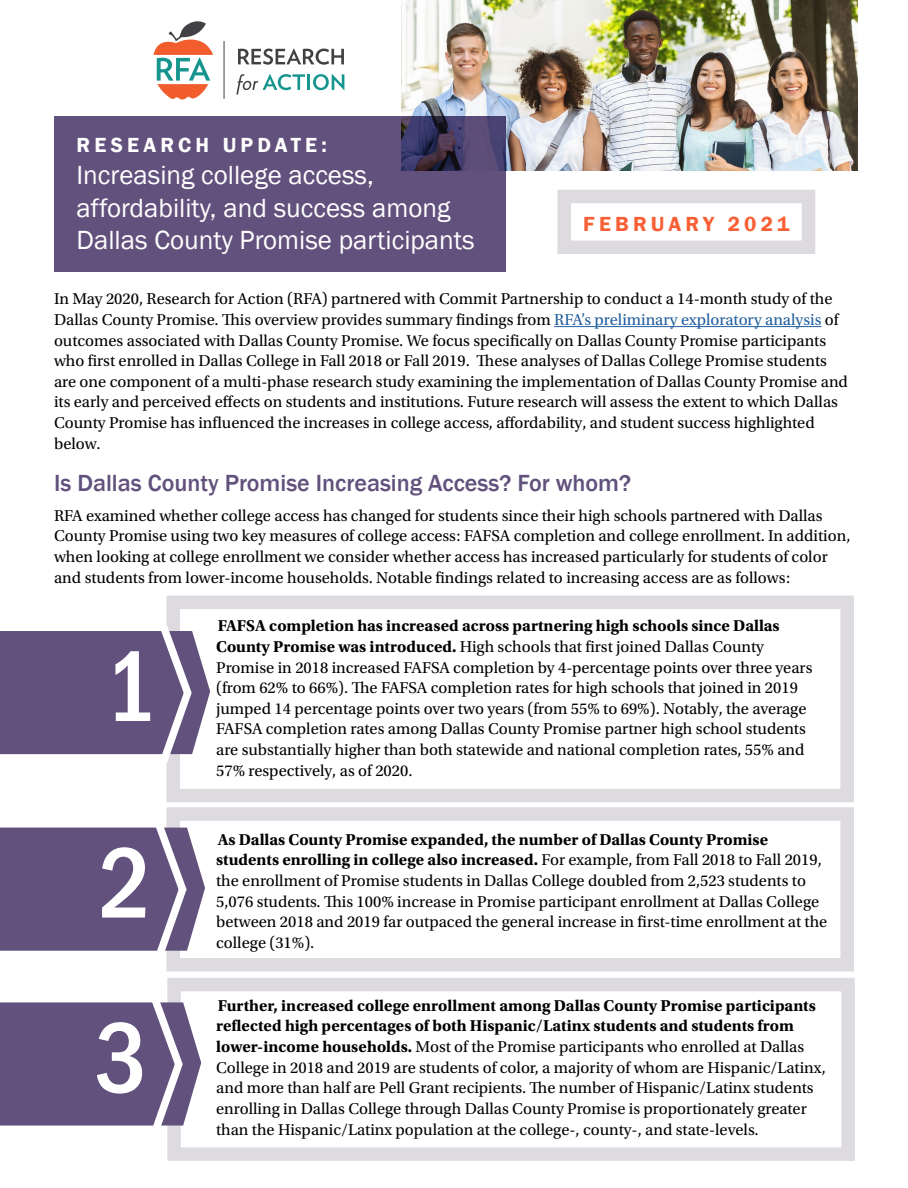
<style>
.page{position:relative;width:908px;height:1188px;background:#fff}
.page>*{position:absolute;margin:0;border:0;box-sizing:border-box;transform-origin:0 0}
.t1{font:500 103.5px/196.5px "Franklin Gothic URW Cond";color:#fff}
.t2{font:27px/32.4px "Franklin Gothic";color:#fff}
.t3{font:500 24px "Franklin Gothic";color:#61517c}
.t4{font:600 21px "Franklin Gothic";letter-spacing:.2em;color:#fff}
.t5{font:600 21px "Franklin Gothic";letter-spacing:.2em;color:#f95f34}
.t6{font:16.5px/20.7px "Utopia Std";color:#000}
.s1{color:#215e9e}
.s2{font-weight:700}
</style>
<div class="page">
<img style="left:401px;top:0;width:456px;height:171px">
<div style="left:54px;top:116px;width:451px;height:156px;background:#61517c"></div>
<svg style="left:153px;top:21px;width:60px;height:79px"></svg>
<hr style="left:224px;top:41px;width:1px;height:58px;background:#414042">
<svg style="left:238px;top:49px;width:106px;height:16px"></svg>
<svg style="left:236px;top:74px;width:69px;height:21px"></svg>
<hr style="left:307px;top:74px;width:3px;height:16px;background:#16958f">
<svg style="left:313px;top:74px;width:31px;height:16px"></svg>
<hr style="left:554px;top:326px;width:267px;height:1px;background:#215e9e">
<div style="left:557px;top:190px;width:258px;height:64px;border:14px solid #dddbe0"></div>
<div style="left:167px;top:978px;width:687px;height:183px;border:14px solid #dddbe0"></div>
<div style="left:166px;top:807px;width:687px;height:165px;border:14px solid #dddbe0"></div>
<div style="left:166px;top:596px;width:687px;height:206px;border:14px solid #dddbe0"></div>
<svg style="left:0;top:617px;width:210px;height:154px"></svg>
<svg style="left:0;top:814px;width:205px;height:154px"></svg>
<svg style="left:0;top:989px;width:201px;height:153px"></svg>
<p class="t4" style="left:76px;top:132px;width:252px">RESEARCH UPDATE:</p>
<h2 class="t2" style="left:76px;top:160px;width:399px">Increasing college access, affordability, and success among<br>Dallas County Promise participants</h2>
<p class="t5" style="left:583px;top:211px;width:208px">FEBRUARY 2021</p>
<p class="t6" style="left:54px;top:289px;width:795px">In May 2020, Research for Action (RFA) partnered with Commit Partnership to conduct a 14-month study of the Dallas County Promise. This overview provides summary findings from <span class="s1">RFA’s preliminary exploratory analysis</span> of outcomes associated with Dallas County Promise. We focus specifically on Dallas County Promise participants who first enrolled in Dallas College in Fall 2018 or Fall 2019. These analyses of Dallas College Promise students are one component of a multi-phase research study examining the implementation of Dallas County Promise and its early and perceived effects on students and institutions. Future research will assess the extent to which Dallas County Promise has influenced the increases in college access, affordability, and student success highlighted below.</p>
<h3 class="t3" style="left:54px;top:468px;width:578px">Is Dallas County Promise Increasing Access? For whom?</h3>
<p class="t6" style="left:54px;top:505px;width:797px">RFA examined whether college access has changed for students since their high schools partnered with Dallas County Promise using two key measures of college access: FAFSA completion and college enrollment. In addition, when looking at college enrollment we consider whether access has increased particularly for students of color and students from lower-income households. Notable findings related to increasing access are as follows:</p>
<p class="t6" style="left:216px;top:616px;width:597px"><span class="s2">FAFSA completion has increased across partnering high schools since Dallas County Promise was introduced.</span> High schools that first joined Dallas County Promise in 2018 increased FAFSA completion by 4-percentage points over three years (from 62% to 66%). The FAFSA completion rates for high schools that joined in 2019 jumped 14 percentage points over two years (from 55% to 69%). Notably, the average FAFSA completion rates among Dallas County Promise partner high school students are substantially higher than both statewide and national completion rates, 55% and 57% respectively, as of 2020.</p>
<h1 class="t1" style="left:99px;top:581px;width:59px">1<br>2</h1>
<p class="t6" style="left:216px;top:829px;width:612px"><span class="s2">As Dallas County Promise expanded, the number of Dallas County Promise students enrolling in college also increased.</span> For example, from Fall 2018 to Fall 2019, the enrollment of Promise students in Dallas College doubled from 2,523 students to 5,076 students. This 100% increase in Promise participant enrollment at Dallas College between 2018 and 2019 far outpaced the general increase in first-time enrollment at the college (31%).</p>
<h1 class="t1" style="left:95px;top:953px;width:54px">3</h1>
<p class="t6" style="left:216px;top:995px;width:611px"><span class="s2">Further, increased college enrollment among Dallas County Promise participants reflected high percentages of both Hispanic/Latinx students and students from lower-income households.</span> Most of the Promise participants who enrolled at Dallas College in 2018 and 2019 are students of color, a majority of whom are Hispanic/Latinx, and more than half are Pell Grant recipients. The number of Hispanic/Latinx students enrolling in Dallas College through Dallas County Promise is proportionately greater than the Hispanic/Latinx population at the college-, county-, and state-levels.</p>
</div>
